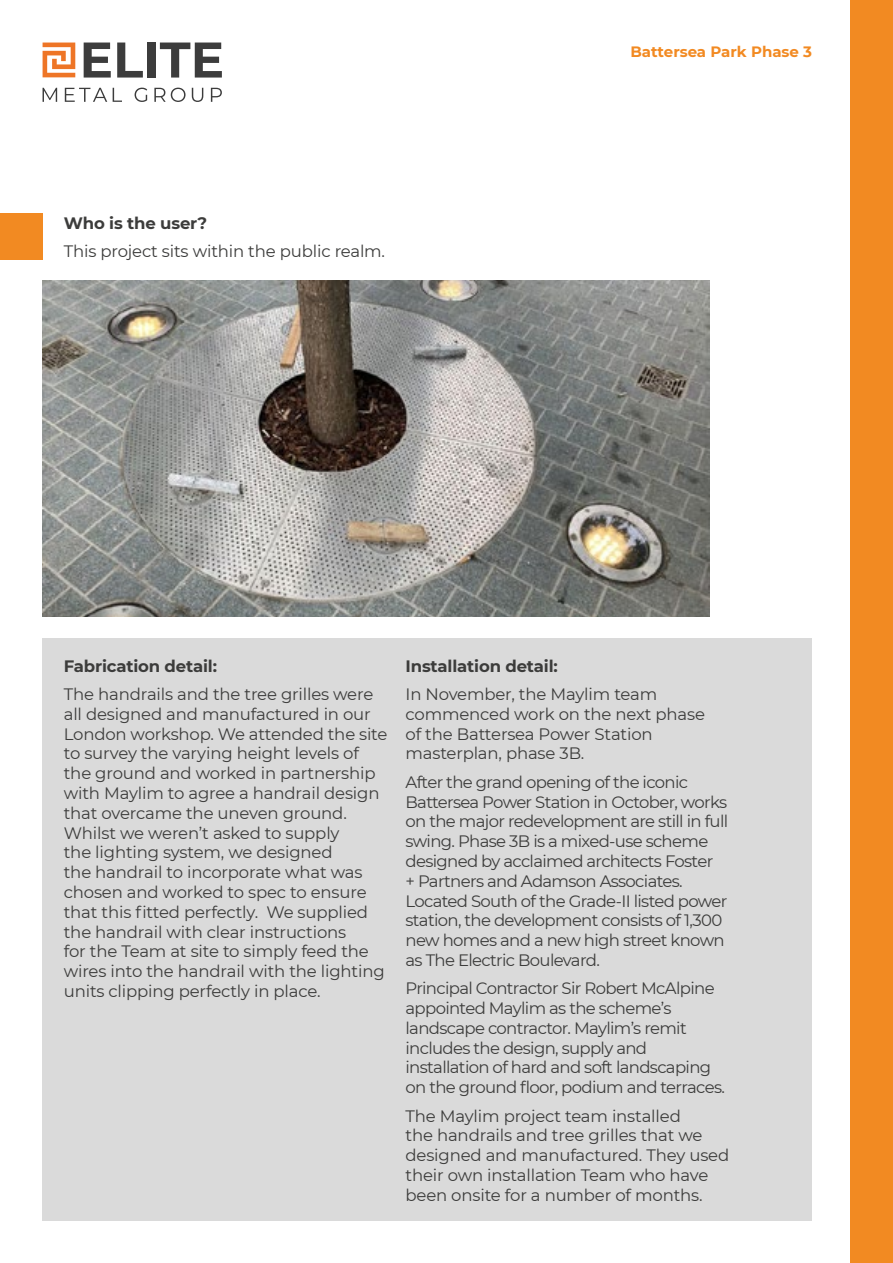
<style>
.page{position:relative;width:893px;height:1263px;background:#fff}
.page>*{position:absolute;margin:0;border:0;box-sizing:border-box;transform-origin:0 0}
.t1{font:16.5px/19.8px "Montserrat";letter-spacing:-.02em;color:#3c3c3b}
.t2{font:16.5px/19.8px "Montserrat";letter-spacing:-.04em;color:#3c3c3b}
.t3{font:700 16.5px "Montserrat";letter-spacing:-.01em;color:#3c3c3b}
.t4{font:700 15px "Montserrat";color:#f28a22}
</style>
<div class="page">
<div style="left:43px;top:638px;width:769px;height:582px;background:#dadada"></div>
<svg style="left:84px;top:43px;width:27px;height:35px"></svg>
<svg style="left:117px;top:43px;width:26px;height:35px"></svg>
<div style="left:147px;top:43px;width:9px;height:35px;background:#3c3c3c"></div>
<svg style="left:160px;top:43px;width:62px;height:35px"></svg>
<svg style="left:43px;top:43px;width:32px;height:34px"></svg>
<svg style="left:43px;top:88px;width:14px;height:14px"></svg>
<svg style="left:65px;top:88px;width:42px;height:14px"></svg>
<svg style="left:113px;top:88px;width:9px;height:14px"></svg>
<svg style="left:135px;top:88px;width:12px;height:14px"></svg>
<svg style="left:154px;top:88px;width:32px;height:14px"></svg>
<svg style="left:192px;top:88px;width:11px;height:14px"></svg>
<svg style="left:211px;top:88px;width:11px;height:14px"></svg>
<div style="left:850px;top:0;width:43px;height:1263px;background:#f28a22"></div>
<div style="left:0;top:213px;width:43px;height:46px;background:#f28a22"></div>
<img style="left:43px;top:281px;width:666px;height:336px">
<p class="t3" style="left:64px;top:211px;width:145px">Who is the user?</p>
<p class="t1" style="left:64px;top:241px;width:323px">This project sits within the public realm.</p>
<p class="t4" style="left:630px;top:41px;width:183px">Battersea Park Phase 3</p>
<p class="t3" style="left:64px;top:654px;width:155px">Fabrication detail:</p>
<p class="t1" style="left:64px;top:684px;width:325px">The handrails and the tree grilles were all designed and manufactured in our London workshop. We attended the site to survey the varying height levels of the ground and worked in partnership with Maylim to agree a handrail design that overcame the uneven ground.<br>Whilst we weren’t asked to supply<br>the lighting system, we designed<br>the handrail to incorporate what was chosen and worked to spec to ensure that this fitted perfectly. We supplied the handrail with clear instructions<br>for the Team at site to simply feed the wires into the handrail with the lighting units clipping perfectly in place.</p>
<p class="t3" style="left:405px;top:654px;width:154px">Installation detail:</p>
<p class="t1" style="left:405px;top:684px;width:301px">In November, the Maylim team commenced work on the next phase of the Battersea Power Station masterplan, phase 3B.</p>
<p class="t2" style="left:405px;top:771px;width:324px">After the grand opening of the iconic Battersea Power Station in October, works on the major redevelopment are still in full swing. Phase 3B is a mixed-use scheme designed by acclaimed architects Foster<br>+ Partners and Adamson Associates.<br>Located South of the Grade-II listed power station, the development consists of 1,300 new homes and a new high street known as The Electric Boulevard.</p>
<p class="t2" style="left:405px;top:978px;width:321px">Principal Contractor Sir Robert McAlpine appointed Maylim as the scheme’s landscape contractor. Maylim’s remit includes the design, supply and installation of hard and soft landscaping on the ground floor, podium and terraces.</p>
<p class="t1" style="left:405px;top:1105px;width:325px">The Maylim project team installed<br>the handrails and tree grilles that we designed and manufactured. They used their own installation Team who have been onsite for a number of months.</p>
</div>
